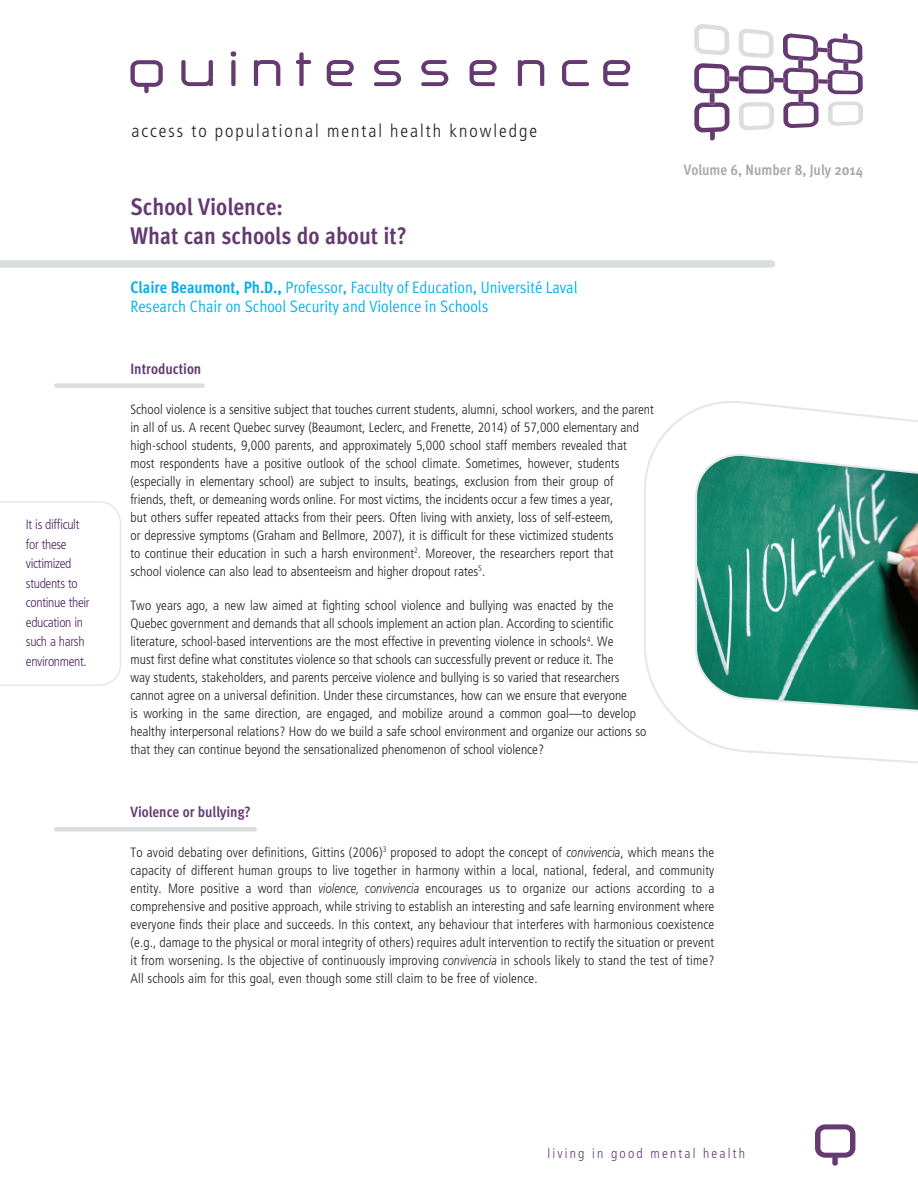
<style>
.page{position:relative;width:918px;height:1188px;background:#fff}
.page>*{position:absolute;margin:0;border:0;box-sizing:border-box;transform-origin:0 0}
.t1{font:700 24px/28.8px "Meta Cond";color:#643a71}
.t2{font:300 condensed 18px "Frutiger";letter-spacing:.11em;color:#231f20}
.t3{font:16.5px/19.8px "Meta Cond Normal";color:#00aeef}
.t4{font:700 15px "Meta Cond";color:#643a71}
.t5{font:700 15px "Meta Cond";color:#a8a9ad}
.t6{font:300 condensed 13.65px "Frutiger";letter-spacing:.16em;color:#643a71}
.t7{font:300 condensed 13.5px/18px "Frutiger";color:#231f20}
.t8{font:300 condensed 13.5px/19.5px "Frutiger";letter-spacing:-.025em;color:#512662}
.s1{font-family:"Meta Cond";font-weight:700}
.s2{font-style:italic;font-stretch:normal}
</style>
<div class="page">
<svg style="left:694px;top:24px;width:35px;height:31px"></svg>
<svg style="left:739px;top:29px;width:35px;height:29px"></svg>
<svg style="left:739px;top:102px;width:35px;height:28px"></svg>
<svg style="left:828px;top:102px;width:35px;height:24px"></svg>
<div style="left:798px;top:94px;width:5px;height:8px;background:#643a71"></div>
<svg style="left:783px;top:102px;width:36px;height:26px"></svg>
<div style="left:710px;top:93px;width:5px;height:10px;background:#643a71"></div>
<div style="left:729px;top:76px;width:10px;height:5px;background:#643a71"></div>
<svg style="left:694px;top:63px;width:35px;height:30px"></svg>
<div style="left:774px;top:78px;width:9px;height:5px;background:#643a71"></div>
<svg style="left:739px;top:66px;width:35px;height:28px"></svg>
<svg style="left:694px;top:102px;width:35px;height:39px"></svg>
<svg style="left:783px;top:33px;width:80px;height:61px"></svg>
<svg style="left:181px;top:60px;width:32px;height:26px"></svg>
<svg style="left:231px;top:51px;width:5px;height:35px"></svg>
<svg style="left:254px;top:60px;width:26px;height:26px"></svg>
<svg style="left:296px;top:52px;width:15px;height:34px"></svg>
<svg style="left:327px;top:60px;width:27px;height:26px"></svg>
<svg style="left:374px;top:60px;width:27px;height:26px"></svg>
<svg style="left:421px;top:60px;width:27px;height:26px"></svg>
<svg style="left:470px;top:60px;width:27px;height:26px"></svg>
<svg style="left:518px;top:60px;width:26px;height:26px"></svg>
<svg style="left:562px;top:60px;width:27px;height:26px"></svg>
<svg style="left:603px;top:60px;width:27px;height:26px"></svg>
<svg style="left:130px;top:60px;width:33px;height:33px"></svg>
<svg style="left:815px;top:1124px;width:40px;height:42px"></svg>
<svg style="left:644px;top:401px;width:274px;height:362px"></svg>
<div style="left:0;top:260px;width:771px;height:8px;background:#dcdddf"></div>
<div style="left:56px;top:383px;width:147px;height:5px;background:#dcdddf"></div>
<div style="left:56px;top:827px;width:199px;height:5px;background:#dcdddf"></div>
<svg style="left:0;top:501px;width:121px;height:185px"></svg>
<p class="t8" style="left:26px;top:515px;width:65px">It is difficult for these victimized students to continue their education in such a harsh environment.</p>
<h2 class="t2" style="left:132px;top:121px;width:407px">access to populational mental health knowledge</h2>
<h1 class="t1" style="left:130px;top:192px;width:278px">School Violence:<br>What can schools do about it?</h1>
<p class="t3" style="left:130px;top:277px;width:449px"><span class="s1">Claire Beaumont, Ph.D.,</span> Professor, Faculty of Education, Université Laval<br>Research Chair on School Security and Violence in Schools</p>
<p class="t4" style="left:130px;top:360px;width:72px">Introduction</p>
<p class="t7" style="left:130px;top:400px;width:525px">School violence is a sensitive subject that touches current students, alumni, school workers, and the parent in all of us. A recent Quebec survey (Beaumont, Leclerc, and Frenette, 2014) of 57,000 elementary and high-school students, 9,000 parents, and approximately 5,000 school staff members revealed that most respondents have a positive outlook of the school climate. Sometimes, however, students (especially in elementary school) are subject to insults, beatings, exclusion from their group of<br>friends, theft, or demeaning words online. For most victims, the incidents occur a few times a year,<br>but others suffer repeated attacks from their peers. Often living with anxiety, loss of self-esteem,<br>or depressive symptoms (Graham and Bellmore, 2007), it is difficult for these victimized students<br>to continue their education in such a harsh environment<sup>2</sup>. Moreover, the researchers report that<br>school violence can also lead to absenteeism and higher dropout rates<sup>5</sup>.</p>
<p class="t7" style="left:131px;top:597px;width:517px">Two years ago, a new law aimed at fighting school violence and bullying was enacted by the Quebec government and demands that all schools implement an action plan. According to scientific literature, school-based interventions are the most effective in preventing violence in schools<sup>4</sup>. We<br>must first define what constitutes violence so that schools can successfully prevent or reduce it. The<br>way students, stakeholders, and parents perceive violence and bullying is so varied that researchers cannot agree on a universal definition. Under these circumstances, how can we ensure that everyone<br>is working in the same direction, are engaged, and mobilize around a common goal—to develop healthy interpersonal relations? How do we build a safe school environment and organize our actions so that they can continue beyond the sensationalized phenomenon of school violence?</p>
<p class="t5" style="left:684px;top:161px;width:181px">Volume 6, Number 8, July 2014</p>
<p class="t4" style="left:130px;top:803px;width:122px">Violence or bullying?</p>
<p class="t7" style="left:130px;top:843px;width:585px;text-align:justify">To avoid debating over definitions, Gittins (2006)<sup>3</sup> proposed to adopt the concept of <span class="s2">convivencia</span>, which means the capacity of different human groups to live together in harmony within a local, national, federal, and community entity. More positive a word than <span class="s2">violence, convivencia</span> encourages us to organize our actions according to a comprehensive and positive approach, while striving to establish an interesting and safe learning environment where everyone finds their place and succeeds. In this context, any behaviour that interferes with harmonious coexistence (e.g., damage to the physical or moral integrity of others) requires adult intervention to rectify the situation or prevent it from worsening. Is the objective of continuously improving <span class="s2">convivencia</span> in schools likely to stand the test of time?<br>All schools aim for this goal, even though some still claim to be free of violence.</p>
<p class="t6" style="left:547px;top:1145px;width:199px">living in good mental health</p>
</div>
